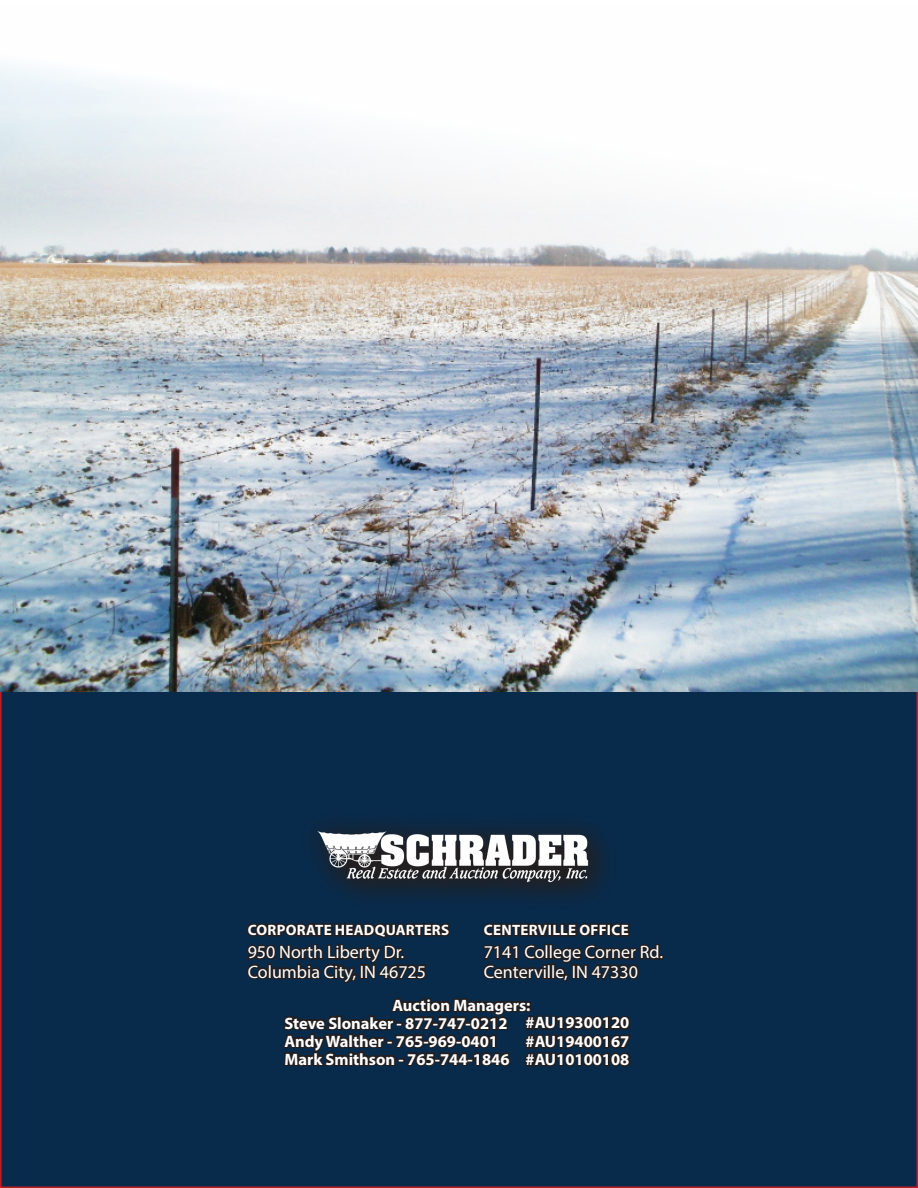
<style>
.page{position:relative;width:918px;height:1188px;background:#fff}
.page>*{position:absolute;margin:0;border:0;box-sizing:border-box;transform-origin:0 0}
.t1{font:18px/19.5px "Myriad Pro";color:#fff}
.t2{font:700 16.5px/18px "Myriad Pro";color:#fff}
.t3{font:700 15px "Myriad Pro";letter-spacing:.02em;color:#fff}
</style>
<div class="page">
<div style="left:1px;top:690px;width:916px;height:497px;background:#082b4c"></div>
<img style="left:0;top:65px;width:918px;height:626px">
<img style="left:318px;top:829px;width:272px;height:52px">
<svg style="left:247px;top:881px;width:417px;height:186px"></svg>
<p class="t3" style="left:248px;top:920px;width:203px">CORPORATE HEADQUARTERS</p>
<p class="t3" style="left:484px;top:920px;width:146px">CENTERVILLE OFFICE</p>
<p class="t1" style="left:484px;top:942px;width:181px">7141 College Corner Rd.<br>Centerville, IN 47330</p>
<p class="t1" style="left:248px;top:942px;width:180px">950 North Liberty Dr.<br>Columbia City, IN 46725</p>
<p class="t2" style="left:284px;top:995px;width:248px;text-indent:108px">Auction Managers:<br>Steve Slonaker - 877-747-0212<br>Andy Walther - 765-969-0401<br>Mark Smithson - 765-744-1846</p>
<p class="t2" style="left:526px;top:1013px;width:105px;line-height:18.5px;text-align:justify">#AU19300120 #AU19400167 #AU10100108</p>
</div>
